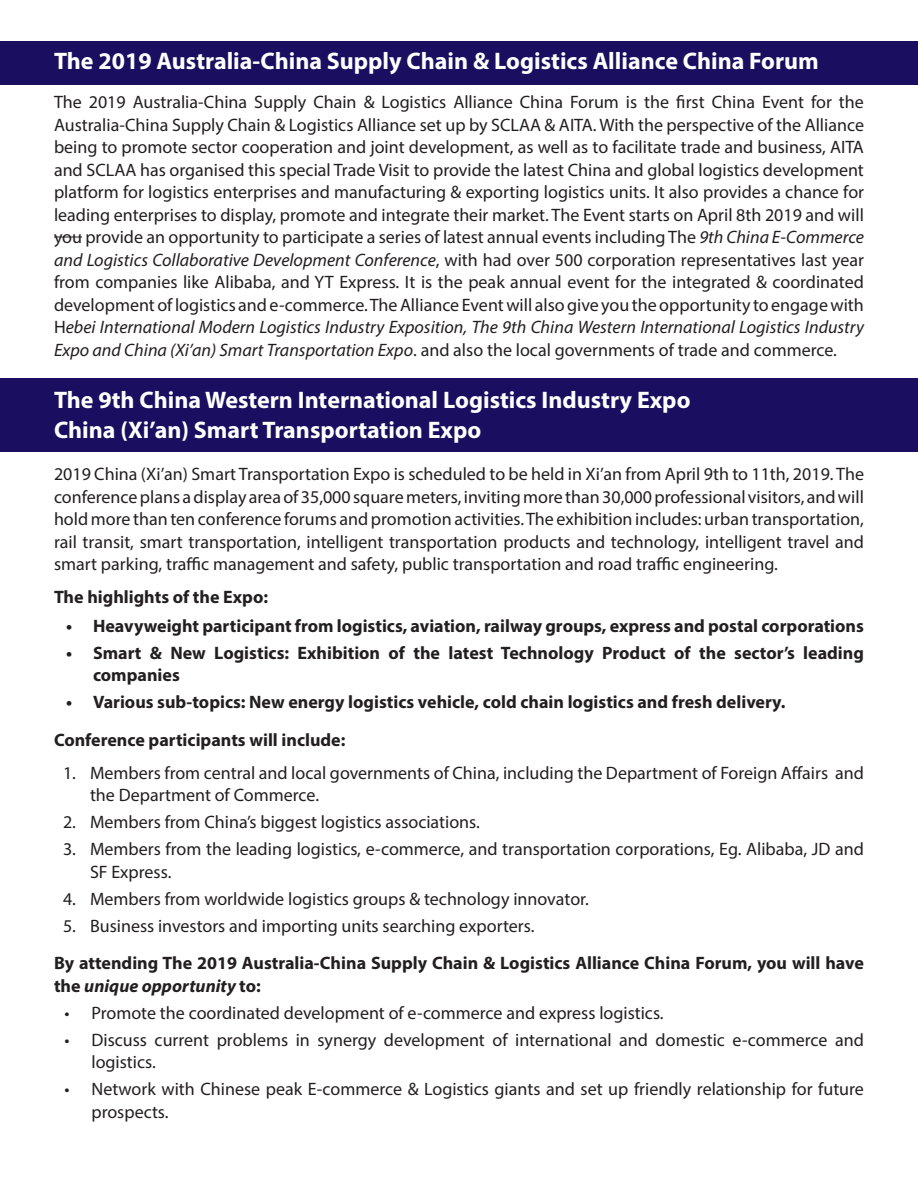
<style>
.page{position:relative;width:918px;height:1188px;background:#fff}
.page>*{position:absolute;margin:0;border:0;box-sizing:border-box;transform-origin:0 0}
.t1{font:700 24px "Myriad Pro";color:#fff}
.t2{font:18px/22.5px "Myriad Pro";color:#231f20}
.t3{font:700 18px/22.5px "Myriad Pro";color:#231f20}
.s1{font-style:italic}
</style>
<div class="page">
<hr style="left:917px;top:154px;width:1px;height:44px;background:#1a0e60">
<div style="left:0;top:378px;width:918px;height:74px;background:#1a0e60"></div>
<div style="left:0;top:41px;width:918px;height:43px;background:#1a0e60"></div>
<svg style="left:54px;top:237px;width:28px;height:1px"></svg>
<p class="t1" style="left:54px;top:45px;width:766px">The 2019 Australia-China Supply Chain &amp; Logistics Alliance China Forum</p>
<p class="t2" style="left:54px;top:90px;width:812px;text-align:justify">The 2019 Australia-China Supply Chain &amp; Logistics Alliance China Forum is the first China Event for the Australia-China Supply Chain &amp; Logistics Alliance set up by SCLAA &amp; AITA. With the perspective of the Alliance being to promote sector cooperation and joint development, as well as to facilitate trade and business, AITA and SCLAA has organised this special Trade Visit to provide the latest China and global logistics development platform for logistics enterprises and manufacturing &amp; exporting logistics units. It also provides a chance for leading enterprises to display, promote and integrate their market. The Event starts on April 8th 2019 and will you provide an opportunity to participate a series of latest annual events including The <span class="s1">9th China E-Commerce and Logistics Collaborative Development Conference</span>, with had over 500 corporation representatives last year from companies like Alibaba, and YT Express. It is the peak annual event for the integrated &amp; coordinated development of logistics and e-commerce. The Alliance Event will also give you the opportunity to engage with H<span class="s1">ebei International Modern Logistics Industry Exposition, The 9th China Western International Logistics Industry Expo and China (Xi’an) Smart Transportation Expo</span>. and also the local governments of trade and commerce.</p>
<p class="t1" style="left:54px;top:384px;width:638px">The 9th China Western International Logistics Industry Expo</p>
<p class="t1" style="left:54px;top:414px;width:429px">China (Xi’an) Smart Transportation Expo</p>
<p class="t2" style="left:54px;top:462px;width:812px;text-align:justify">2019 China (Xi’an) Smart Transportation Expo is scheduled to be held in Xi’an from April 9th to 11th, 2019. The conference plans a display area of 35,000 square meters, inviting more than 30,000 professional visitors, and will hold more than ten conference forums and promotion activities. The exhibition includes: urban transportation, rail transit, smart transportation, intelligent transportation products and technology, intelligent travel and smart parking, traffic management and safety, public transportation and road traffic engineering.</p>
<p class="t3" style="left:54px;top:585px;width:216px">The highlights of the Expo:</p>
<p class="t3" style="left:66px;top:614px;width:800px">• Heavyweight participant from logistics, aviation, railway groups, express and postal corporations</p>
<p class="t3" style="left:93px;top:641px;width:772px;text-indent:-27px">• Smart &amp; New Logistics: Exhibition of the latest Technology Product of the sector’s leading companies</p>
<p class="t3" style="left:66px;top:690px;width:721px">• Various sub-topics: New energy logistics vehicle, cold chain logistics and fresh delivery.</p>
<p class="t3" style="left:54px;top:728px;width:293px">Conference participants will include:</p>
<p class="t2" style="left:90px;top:761px;width:776px;text-indent:-27px">1. Members from central and local governments of China, including the Department of Foreign Affairs and the Department of Commerce.</p>
<p class="t2" style="left:63px;top:810px;width:418px">2. Members from China’s biggest logistics associations.</p>
<p class="t2" style="left:90px;top:837px;width:776px;text-indent:-27px">3. Members from the leading logistics, e-commerce, and transportation corporations, Eg. Alibaba, JD and<br>SF Express.</p>
<p class="t2" style="left:63px;top:887px;width:527px">4. Members from worldwide logistics groups &amp; technology innovator.</p>
<p class="t2" style="left:63px;top:914px;width:473px">5. Business investors and importing units searching exporters.</p>
<p class="t3" style="left:54px;top:951px;width:812px">By attending The 2019 Australia-China Supply Chain &amp; Logistics Alliance China Forum, you will have the <span class="s1">unique opportunity</span> to:</p>
<p class="t2" style="left:64px;top:1001px;width:601px">• Promote the coordinated development of e-commerce and express logistics.</p>
<p class="t2" style="left:92px;top:1028px;width:774px;text-indent:-27px">• Discuss current problems in synergy development of international and domestic e-commerce and logistics.</p>
<p class="t2" style="left:92px;top:1077px;width:774px;text-indent:-27px">• Network with Chinese peak E-commerce &amp; Logistics giants and set up friendly relationship for future prospects.</p>
</div>
